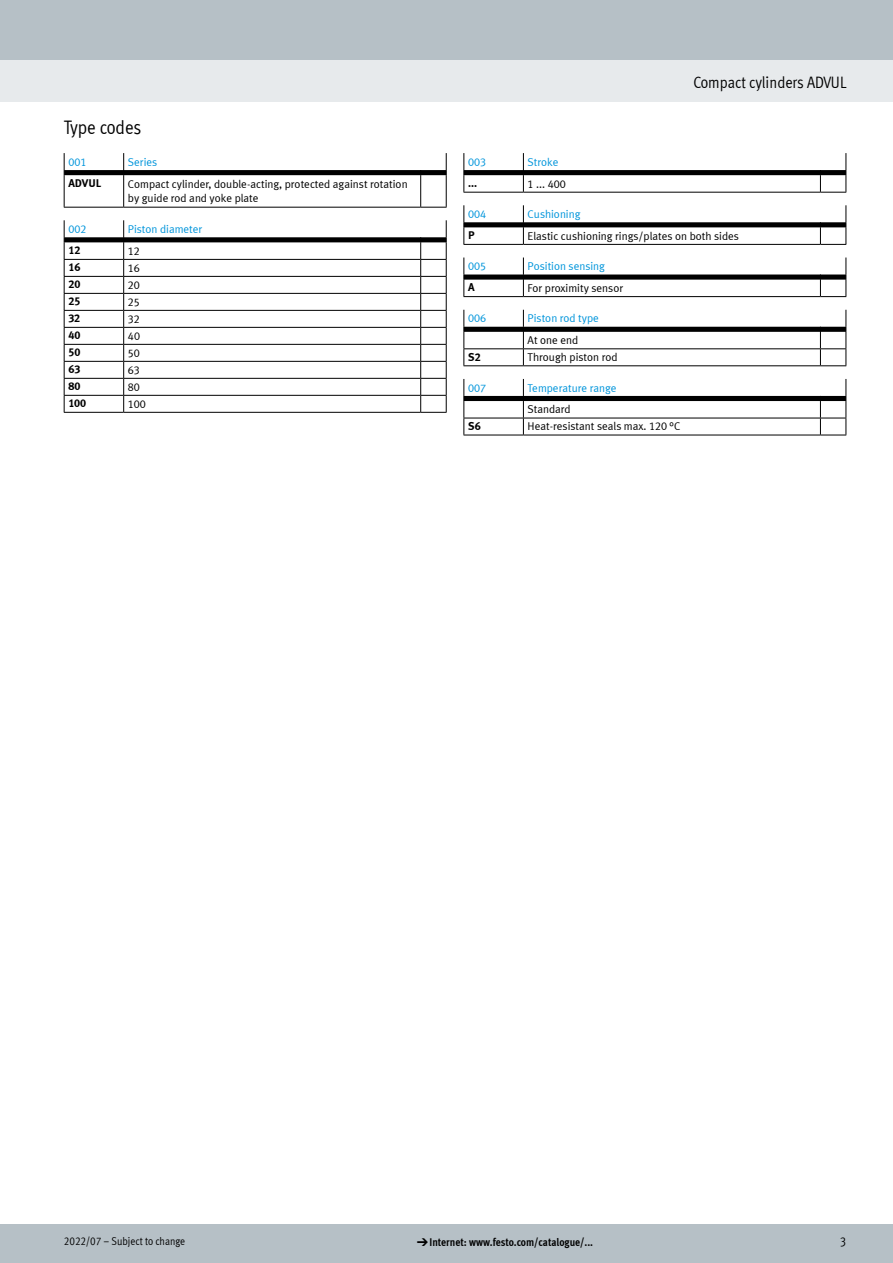
<style>
.page{position:relative;width:893px;height:1263px;background:#fff}
.page>*{position:absolute;margin:0;border:0;box-sizing:border-box;transform-origin:0 0}
.FES_title_section{font:19.5px "Meta Cond LF";color:#000}
.FES_title_family{font:16.5px "Meta Cond LF";color:#000}
.t1{font:12.75px "Meta Cond LF";color:#000}
.t2{font:11.25px/15px "Meta Plus LF";color:#000}
.t3{font:11.25px/21.6px "Meta Plus LF";color:#0095db}
.t4{font:700 11.25px "Meta Cond LF";color:#000}
.t5{font:700 11.25px "Meta Plus LF";color:#000}
.t6{font:11.25px "Meta Cond LF";color:#000}
.s1{color:#000}
.s2{font-family:"Meto Pict 182";font-weight:400}
</style>
<div class="page">
<div style="left:0;top:1225px;width:893px;height:38px;background:#b6c0c6"></div>
<div style="left:0;top:60px;width:893px;height:42px;background:#e7eaec"></div>
<div style="left:0;top:0;width:893px;height:60px;background:#b6c0c6"></div>
<svg style="left:64px;top:153px;width:383px;height:22px"></svg>
<hr style="left:64px;top:175px;width:1px;height:32px;background:#000">
<hr style="left:64px;top:207px;width:60px;height:1px;background:#000">
<hr style="left:123px;top:175px;width:1px;height:32px;background:#000">
<hr style="left:124px;top:207px;width:297px;height:1px;background:#000">
<hr style="left:420px;top:175px;width:1px;height:32px;background:#000">
<hr style="left:446px;top:175px;width:1px;height:32px;background:#000">
<svg style="left:421px;top:207px;width:26px;height:1px"></svg>
<svg style="left:64px;top:220px;width:383px;height:193px"></svg>
<svg style="left:463px;top:153px;width:384px;height:40px"></svg>
<svg style="left:463px;top:205px;width:384px;height:40px"></svg>
<svg style="left:463px;top:257px;width:384px;height:40px"></svg>
<svg style="left:463px;top:310px;width:384px;height:56px"></svg>
<svg style="left:463px;top:379px;width:384px;height:57px"></svg>
<p class="FES_title_section" style="left:64px;top:116px;width:79px">Type codes</p>
<p class="t3" style="left:68px;top:151px;width:20px">001</p>
<p class="t3" style="left:128px;top:151px;width:31px">Series</p>
<p class="t5" style="left:68px;top:176px;width:34px">ADVUL</p>
<p class="t2" style="left:128px;top:176px;width:281px">Compact cylinder, double-acting, protected against rotation by guide rod and yoke plate</p>
<p class="t3" style="left:68px;top:218px;width:20px">002</p>
<p class="t3" style="left:128px;top:218px;width:76px">Piston diameter</p>
<p class="t5" style="left:68px;top:243px;width:13px">12</p>
<p class="t2" style="left:128px;top:243px;width:14px">12</p>
<p class="t5" style="left:68px;top:260px;width:14px">16</p>
<p class="t2" style="left:128px;top:260px;width:14px">16</p>
<p class="t5" style="left:68px;top:277px;width:14px">20</p>
<p class="t2" style="left:128px;top:277px;width:14px">20</p>
<p class="t5" style="left:68px;top:294px;width:14px">25</p>
<p class="t2" style="left:128px;top:294px;width:14px">25</p>
<p class="t5" style="left:68px;top:311px;width:13px">32</p>
<p class="t2" style="left:128px;top:311px;width:14px">32</p>
<p class="t5" style="left:68px;top:328px;width:14px">40</p>
<p class="t2" style="left:128px;top:328px;width:14px">40</p>
<p class="t5" style="left:68px;top:345px;width:14px">50</p>
<p class="t2" style="left:128px;top:345px;width:14px">50</p>
<p class="t5" style="left:68px;top:362px;width:13px">63</p>
<p class="t2" style="left:128px;top:362px;width:14px">63</p>
<p class="t5" style="left:68px;top:379px;width:14px">80</p>
<p class="t2" style="left:128px;top:379px;width:14px">80</p>
<p class="t5" style="left:68px;top:396px;width:19px">100</p>
<p class="t2" style="left:128px;top:396px;width:20px">100</p>
<p class="FES_title_family" style="left:693px;top:72px;width:155px">Compact cylinders ADVUL</p>
<p class="t3" style="left:468px;top:151px;width:20px">003</p>
<p class="t3" style="left:528px;top:151px;width:32px">Stroke</p>
<p class="t5" style="left:468px;top:176px;width:11px">...</p>
<p class="t2" style="left:528px;top:176px;width:40px">1 ... 400</p>
<p class="t3" style="left:468px;top:203px;width:20px">004</p>
<p class="t3" style="left:528px;top:203px;width:54px">Cushioning</p>
<p class="t5" style="left:468px;top:228px;width:8px">P</p>
<p class="t2" style="left:528px;top:228px;width:213px">Elastic cushioning rings/plates on both sides</p>
<p class="t3" style="left:468px;top:255px;width:20px">005</p>
<p class="t3" style="left:528px;top:255px;width:79px">Position sensing</p>
<p class="t5" style="left:468px;top:280px;width:8px">A</p>
<p class="t2" style="left:528px;top:280px;width:97px">For proximity sensor</p>
<p class="t3" style="left:468px;top:307px;width:20px">006</p>
<p class="t3" style="left:528px;top:307px;width:73px">Piston rod type<br><span class="s1">At one end</span></p>
<p class="t5" style="left:468px;top:350px;width:14px">S2</p>
<p class="t2" style="left:528px;top:349px;width:91px">Through piston rod</p>
<p class="t3" style="left:468px;top:377px;width:20px">007</p>
<p class="t3" style="left:528px;top:377px;width:90px">Temperature range<br><span class="s1">Standard</span></p>
<p class="t5" style="left:468px;top:419px;width:14px">S6</p>
<p class="t2" style="left:528px;top:419px;width:154px">Heat-resistant seals max. 120 °C</p>
<p class="t6" style="left:64px;top:1234px;width:123px">2022/07 – Subject to change</p>
<p class="t4" style="left:417px;top:1235px;width:178px"><span class="s2">d</span>Internet: www.festo.com/catalogue/...</p>
<p class="t1" style="left:840px;top:1234px;width:8px">3</p>
</div>
